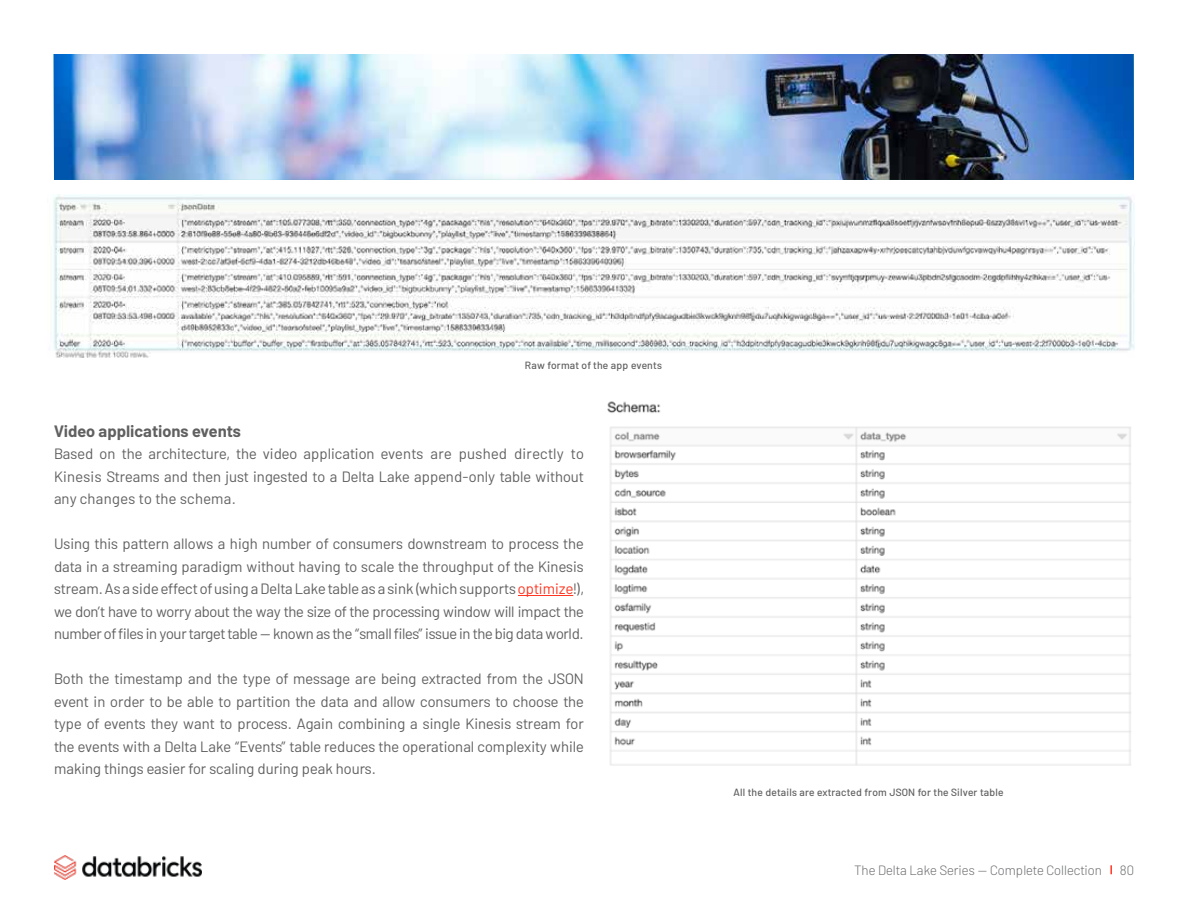
<style>
.page{position:relative;width:1188px;height:918px;background:#fff}
.page>*{position:absolute;margin:0;border:0;box-sizing:border-box;transform-origin:0 0}
.t1{font:700 16.5px "Barlow";color:#606060}
.t2{font:15px/22.5px "Barlow";color:#606060;text-align:justify}
.t3{font:300 13.5px "Barlow";color:#6d6e71}
.t4{font:500 10.5px "Barlow";letter-spacing:.02em;color:#606060}
.s1{color:#ff3621}
</style>
<div class="page">
<img style="left:54px;top:54px;width:1080px;height:126px">
<svg style="left:1110px;top:865px;width:2px;height:9px"></svg>
<img style="left:54px;top:856px;width:148px;height:23px">
<hr style="left:518px;top:595px;width:55px;height:1px;background:#ff3621">
<img style="left:607px;top:401px;width:524px;height:365px">
<img style="left:53px;top:195px;width:1082px;height:162px">
<p class="t4" style="left:525px;top:358px;width:138px">Raw format of the app events</p>
<p class="t1" style="left:54px;top:418px;width:189px">Video applications events</p>
<p class="t2" style="left:54px;top:441px;width:531px">Based on the architecture, the video application events are pushed directly to Kinesis Streams and then just ingested to a Delta Lake append-only table without any changes to the schema.</p>
<p class="t2" style="left:54px;top:531px;width:531px">Using this pattern allows a high number of consumers downstream to process the data in a streaming paradigm without having to scale the throughput of the Kinesis stream. As a side effect of using a Delta Lake table as a sink (which supports <span class="s1">optimize</span>!), we don’t have to worry about the way the size of the processing window will impact the number of files in your target table — known as the “small files” issue in the big data world.</p>
<p class="t2" style="left:54px;top:666px;width:531px">Both the timestamp and the type of message are being extracted from the JSON event in order to be able to partition the data and allow consumers to choose the type of events they want to process. Again combining a single Kinesis stream for the events with a Delta Lake “Events” table reduces the operational complexity while making things easier for scaling during peak hours.</p>
<p class="t4" style="left:734px;top:785px;width:271px">All the details are extracted from JSON for the Silver table</p>
<p class="t3" style="left:855px;top:860px;width:249px">The Delta Lake Series — Complete Collection</p>
<p class="t3" style="left:1120px;top:860px;width:16px">80</p>
</div>
